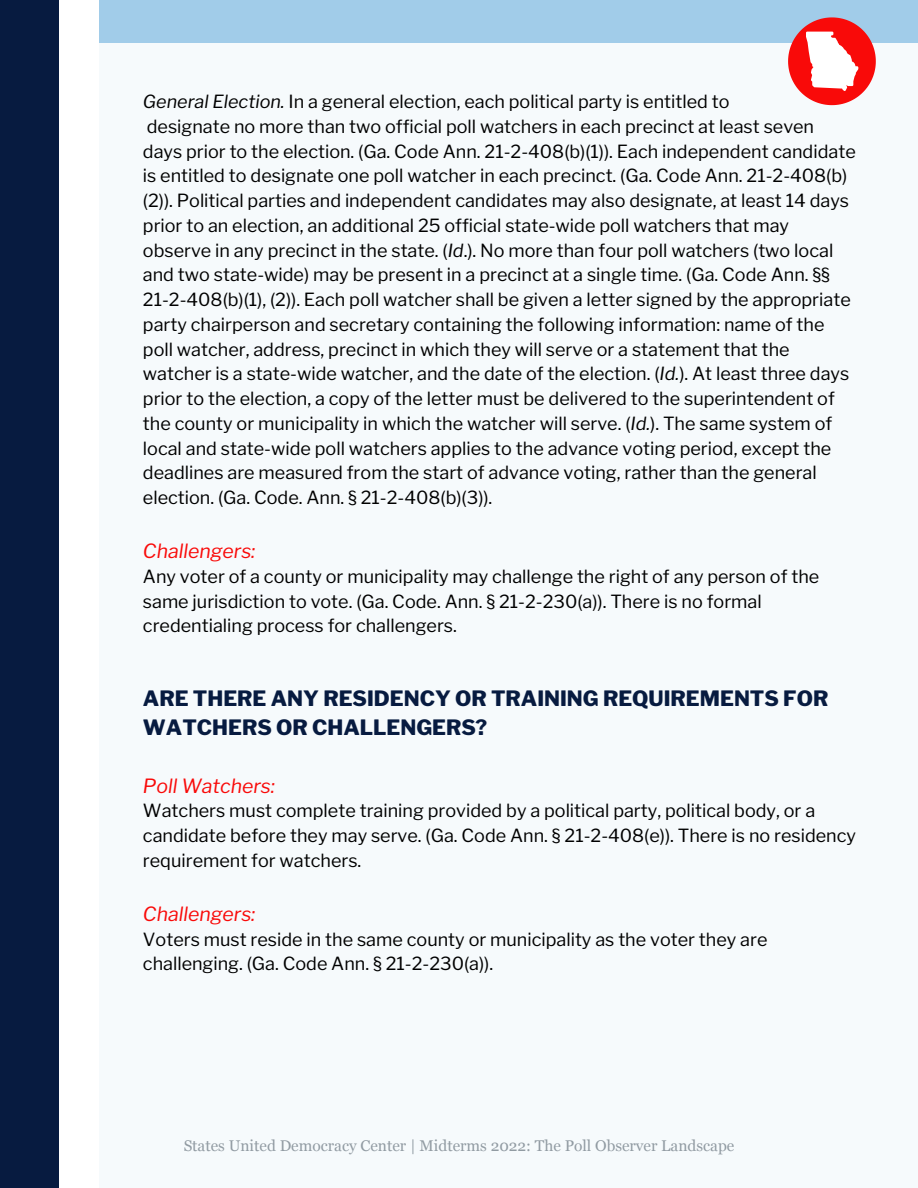
<style>
.page{position:relative;width:918px;height:1188px;background:#fff}
.page>*{position:absolute;margin:0;border:0;box-sizing:border-box;transform-origin:0 0}
.t1{font:800 21px/29.2px "Libre Franklin";color:#071b40}
.t2{font:italic 19.5px "Libre Franklin";color:#f90a09}
.t3{font:18px/24.8px "Libre Franklin";color:#000}
.t4{font:15.45px "Georgia";color:#2a3a47}
.s1{font-style:italic}
</style>
<div class="page">
<div style="left:0;top:0;width:58px;height:1188px;background:#071b40"></div>
<div style="left:99px;top:0;width:819px;height:1188px;background:#f6fafc"></div>
<div style="left:99px;top:0;width:819px;height:43px;background:#a1cce9"></div>
<svg style="left:788px;top:17px;width:88px;height:88px"></svg>
<p class="t3" style="left:143px;top:89px;width:714px"><span class="s1">General Election.</span> In a general election, each political party is entitled to<br>designate no more than two official poll watchers in each precinct at least seven<br>days prior to the election. (Ga. Code Ann. 21-2-408(b)(1)). Each independent candidate is entitled to designate one poll watcher in each precinct. (Ga. Code Ann. 21-2-408(b) (2)). Political parties and independent candidates may also designate, at least 14 days prior to an election, an additional 25 official state-wide poll watchers that may observe in any precinct in the state. (<span class="s1">Id</span>.). No more than four poll watchers (two local and two state-wide) may be present in a precinct at a single time. (Ga. Code Ann. §§ 21-2-408(b)(1), (2)). Each poll watcher shall be given a letter signed by the appropriate party chairperson and secretary containing the following information: name of the poll watcher, address, precinct in which they will serve or a statement that the watcher is a state-wide watcher, and the date of the election. (<span class="s1">Id.</span>). At least three days prior to the election, a copy of the letter must be delivered to the superintendent of the county or municipality in which the watcher will serve. (<span class="s1">Id.</span>). The same system of local and state-wide poll watchers applies to the advance voting period, except the deadlines are measured from the start of advance voting, rather than the general election. (Ga. Code. Ann. § 21-2-408(b)(3)).</p>
<p class="t2" style="left:143px;top:539px;width:114px">Challengers:</p>
<p class="t3" style="left:143px;top:564px;width:678px">Any voter of a county or municipality may challenge the right of any person of the same jurisdiction to vote. (Ga. Code. Ann. § 21-2-230(a)). There is no formal credentialing process for challengers.</p>
<p class="t1" style="left:143px;top:684px;width:687px">ARE THERE ANY RESIDENCY OR TRAINING REQUIREMENTS FOR<br>WATCHERS OR CHALLENGERS?</p>
<p class="t2" style="left:143px;top:774px;width:134px">Poll Watchers:</p>
<p class="t3" style="left:143px;top:798px;width:715px">Watchers must complete training provided by a political party, political body, or a candidate before they may serve. (Ga. Code Ann. § 21-2-408(e)). There is no residency requirement for watchers.</p>
<p class="t2" style="left:143px;top:902px;width:114px">Challengers:</p>
<p class="t3" style="left:143px;top:927px;width:626px">Voters must reside in the same county or municipality as the voter they are challenging. (Ga. Code Ann. § 21-2-230(a)).</p>
<p class="t4" style="left:184px;top:1137px;width:552px">States United Democracy Center | Midterms 2022: The Poll Observer Landscape</p>
</div>
